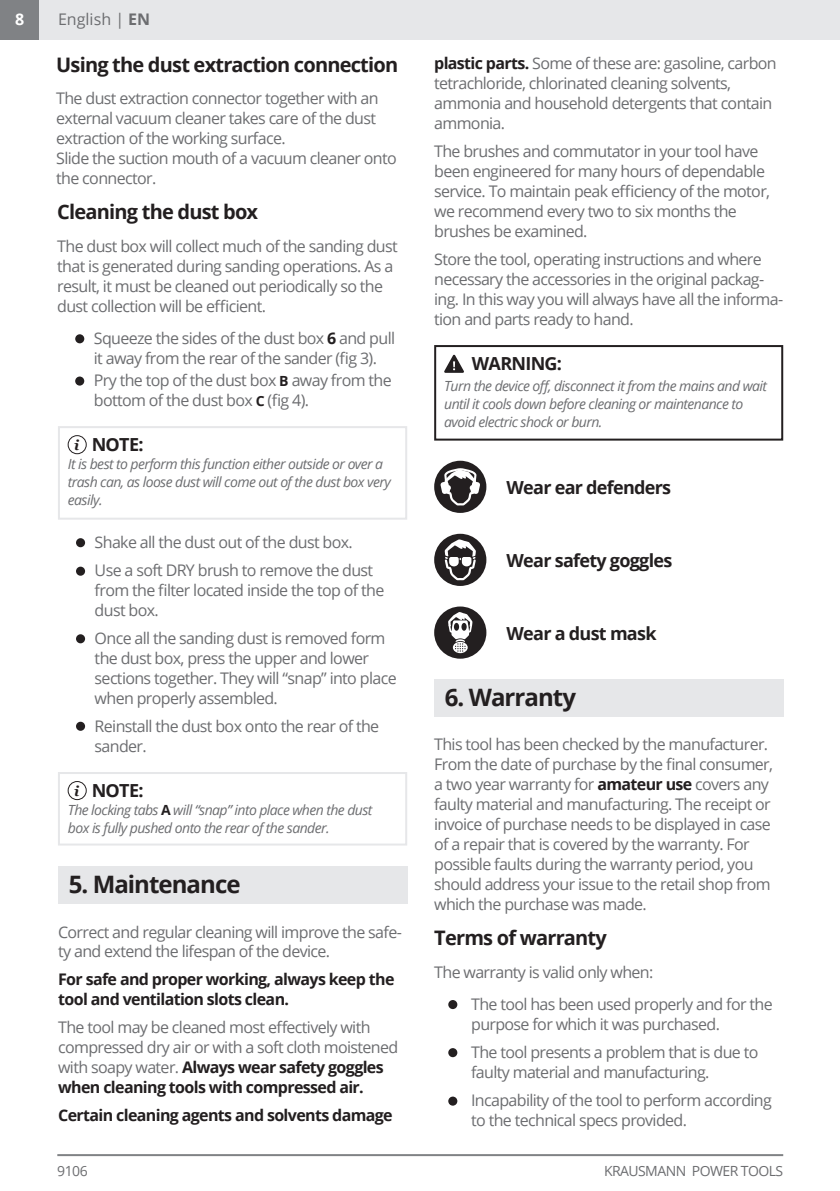
<style>
.page{position:relative;width:840px;height:1191px;background:#fff}
.page>*{position:absolute;margin:0;border:0;box-sizing:border-box;transform-origin:0 0}
.t1{font:700 24px "Open Sans";letter-spacing:-.04em;color:#231f20}
.t2{font:700 20px "Open Sans";letter-spacing:-.04em;color:#231f20}
.t3{font:700 18px "Open Sans";letter-spacing:-.04em;color:#231f20}
.t4{font:16px/20px "Open Sans";letter-spacing:-.04em;color:#6c6d70}
.t5{font:700 16px/20px "Open Sans";letter-spacing:-.04em;color:#231f20}
.t6{font:16px "Open Sans";color:#6c6d70}
.t7{font:700 16px "Open Sans";color:#fff}
.t8{font:italic 700 14.2px "Georgia";color:#231f20}
.t9{font:italic 14px/18px "Open Sans";letter-spacing:-.04em;color:#6c6d70}
.t10{font:14px "Open Sans";letter-spacing:-.04em;color:#6c6d70}
.s1{font-weight:700}
.s2{font-weight:700;color:#231f20}
.s3{font-weight:700;font-size:14px;color:#231f20}
.s4{font-weight:700;font-style:normal;color:#231f20}
</style>
<div class="page">
<div style="left:0;top:0;width:40px;height:40px;background:#808285"></div>
<hr style="left:57px;top:1154px;width:725px;height:2px;background:#808285">
<div style="left:40px;top:0;width:799px;height:40px;background:#e6e7e9"></div>
<div style="left:75px;top:376px;width:9px;height:9px;background:#231f20;border-radius:50%"></div>
<div style="left:75px;top:334px;width:9px;height:9px;background:#231f20;border-radius:50%"></div>
<div style="left:58px;top:426px;width:349px;height:93px;border:2px solid #e6e7e9"></div>
<div style="left:58px;top:772px;width:349px;height:73px;border:2px solid #e6e7e9"></div>
<div style="left:68px;top:435px;width:19px;height:19px;border:1px solid #231f20;border-radius:50%"></div>
<div style="left:68px;top:781px;width:19px;height:19px;border:1px solid #231f20;border-radius:50%"></div>
<div style="left:76px;top:538px;width:9px;height:9px;background:#231f20;border-radius:50%"></div>
<div style="left:76px;top:566px;width:9px;height:10px;background:#231f20;border-radius:50%"></div>
<div style="left:76px;top:634px;width:9px;height:9px;background:#231f20;border-radius:50%"></div>
<div style="left:76px;top:721px;width:9px;height:10px;background:#231f20;border-radius:50%"></div>
<div style="left:58px;top:865px;width:349px;height:38px;background:#e6e7e9"></div>
<div style="left:434px;top:345px;width:348px;height:95px;border:2px solid #231f20"></div>
<svg style="left:444px;top:354px;width:20px;height:19px"></svg>
<div style="left:434px;top:461px;width:52px;height:52px;background:#231f20;border-radius:50%"></div>
<svg style="left:440px;top:468px;width:40px;height:37px"></svg>
<div style="left:434px;top:534px;width:52px;height:52px;background:#231f20;border-radius:50%"></div>
<svg style="left:444px;top:539px;width:31px;height:41px"></svg>
<div style="left:434px;top:606px;width:52px;height:52px;background:#231f20;border-radius:50%"></div>
<svg style="left:448px;top:612px;width:24px;height:41px"></svg>
<div style="left:434px;top:678px;width:348px;height:38px;background:#e6e7e9"></div>
<div style="left:448px;top:1000px;width:9px;height:9px;background:#231f20;border-radius:50%"></div>
<div style="left:448px;top:1048px;width:9px;height:9px;background:#231f20;border-radius:50%"></div>
<div style="left:448px;top:1096px;width:9px;height:9px;background:#231f20;border-radius:50%"></div>
<p class="t7" style="left:15px;top:8px;width:11px">8</p>
<p class="t6" style="left:58px;top:8px;width:94px">English | <span class="s1">EN</span></p>
<p class="t2" style="left:56px;top:51px;width:343px">Using the dust extraction connection</p>
<p class="t4" style="left:56px;top:88px;width:342px">The dust extraction connector together with an external vacuum cleaner takes care of the dust extraction of the working surface.<br>Slide the suction mouth of a vacuum cleaner onto the connector.</p>
<p class="t2" style="left:57px;top:198px;width:202px">Cleaning the dust box</p>
<p class="t4" style="left:57px;top:235px;width:342px">The dust box will collect much of the sanding dust that is generated during sanding operations. As a result, it must be cleaned out periodically so the dust collection will be efficient.</p>
<p class="t4" style="left:94px;top:328px;width:302px">Squeeze the sides of the dust box <span class="s2">6</span> and pull it away from the rear of the sander (fig 3).</p>
<p class="t4" style="left:94px;top:370px;width:299px">Pry the top of the dust box <span class="s3">B</span> away from the bottom of the dust box <span class="s3">C</span> (fig 4).</p>
<p class="t3" style="left:92px;top:432px;width:53px">NOTE:</p>
<p class="t9" style="left:68px;top:455px;width:324px">It is best to perform this function either outside or over a trash can, as loose dust will come out of the dust box very easily.</p>
<p class="t8" style="left:74px;top:436px;width:7px">i</p>
<p class="t4" style="left:95px;top:528px;width:280px;line-height:28px">Shake all the dust out of the dust box.<br>Use a soft DRY brush to remove the dust</p>
<p class="t4" style="left:95px;top:580px;width:291px">from the filter located inside the top of the dust box.</p>
<p class="t4" style="left:95px;top:628px;width:303px">Once all the sanding dust is removed form the dust box, press the upper and lower sections together. They will “snap” into place when properly assembled.</p>
<p class="t4" style="left:95px;top:716px;width:286px">Reinstall the dust box onto the rear of the sander.</p>
<p class="t3" style="left:92px;top:777px;width:53px">NOTE:</p>
<p class="t9" style="left:68px;top:800px;width:306px">The locking tabs <span class="s4">A</span> will “snap” into place when the dust box is fully pushed onto the rear of the sander.</p>
<p class="t8" style="left:74px;top:781px;width:7px">i</p>
<h1 class="t1" style="left:69px;top:867px;width:173px">5. Maintenance</h1>
<p class="t4" style="left:58px;top:922px;width:345px;line-height:19.2px">Correct and regular cleaning will improve the safe&shy;ty and extend the lifespan of the device.</p>
<p class="t5" style="left:58px;top:969px;width:337px">For safe and proper working, always keep the tool and ventilation slots clean.</p>
<p class="t4" style="left:58px;top:1016px;width:341px">Τhe tool may be cleaned most effectively with compressed dry air or with a soft cloth moistened with soapy water. <span class="s2">Always wear safety goggles when cleaning tools with compressed air.</span></p>
<p class="t5" style="left:58px;top:1105px;width:336px">Certain cleaning agents and solvents damage</p>
<p class="t4" style="left:434px;top:53px;width:344px"><span class="s2">plastic parts.</span> Some of these are: gasoline, carbon tetrachloride, chlorinated cleaning solvents, ammonia and household detergents that contain ammonia.</p>
<p class="t4" style="left:434px;top:141px;width:337px">The brushes and commutator in your tool have been engineered for many hours of dependable service. To maintain peak efficiency of the motor, we recommend every two to six months the brushes be examined.</p>
<p class="t4" style="left:434px;top:249px;width:350px">Store the tool, operating instructions and where necessary the accessories in the original packag&shy;ing. In this way you will always have all the informa&shy;tion and parts ready to hand.</p>
<p class="t3" style="left:471px;top:351px;width:92px">WARNING:</p>
<p class="t9" style="left:444px;top:376px;width:324px">Turn the device off, disconnect it from the mains and wait until it cools down before cleaning or maintenance to avoid electric shock or burn.</p>
<p class="t3" style="left:506px;top:474px;width:166px">Wear ear defenders</p>
<p class="t3" style="left:506px;top:547px;width:167px">Wear safety goggles</p>
<p class="t3" style="left:506px;top:620px;width:151px">Wear a dust mask</p>
<h1 class="t1" style="left:444px;top:680px;width:133px">6. Warranty</h1>
<p class="t4" style="left:434px;top:733px;width:340px">This tool has been checked by the manufacturer.<br>From the date of purchase by the final consumer, a two year warranty for <span class="s2">amateur use</span> covers any faulty material and manufacturing. The receipt or invoice of purchase needs to be displayed in case of a repair that is covered by the warranty. For possible faults during the warranty period, you should address your issue to the retail shop from which the purchase was made.</p>
<p class="t2" style="left:434px;top:923px;width:174px">Terms of warranty</p>
<p class="t4" style="left:434px;top:961px;width:220px">The warranty is valid only when:</p>
<p class="t4" style="left:471px;top:994px;width:303px">The tool has been used properly and for the purpose for which it was purchased.</p>
<p class="t4" style="left:471px;top:1042px;width:288px">The tool presents a problem that is due to faulty material and manufacturing.</p>
<p class="t4" style="left:471px;top:1090px;width:302px">Incapability of the tool to perform according to the technical specs provided.</p>
<p class="t10" style="left:57px;top:1161px;width:32px">9106</p>
<p class="t10" style="left:603px;top:1161px;width:181px">KRAUSMANN POWER TOOLS</p>
</div>
